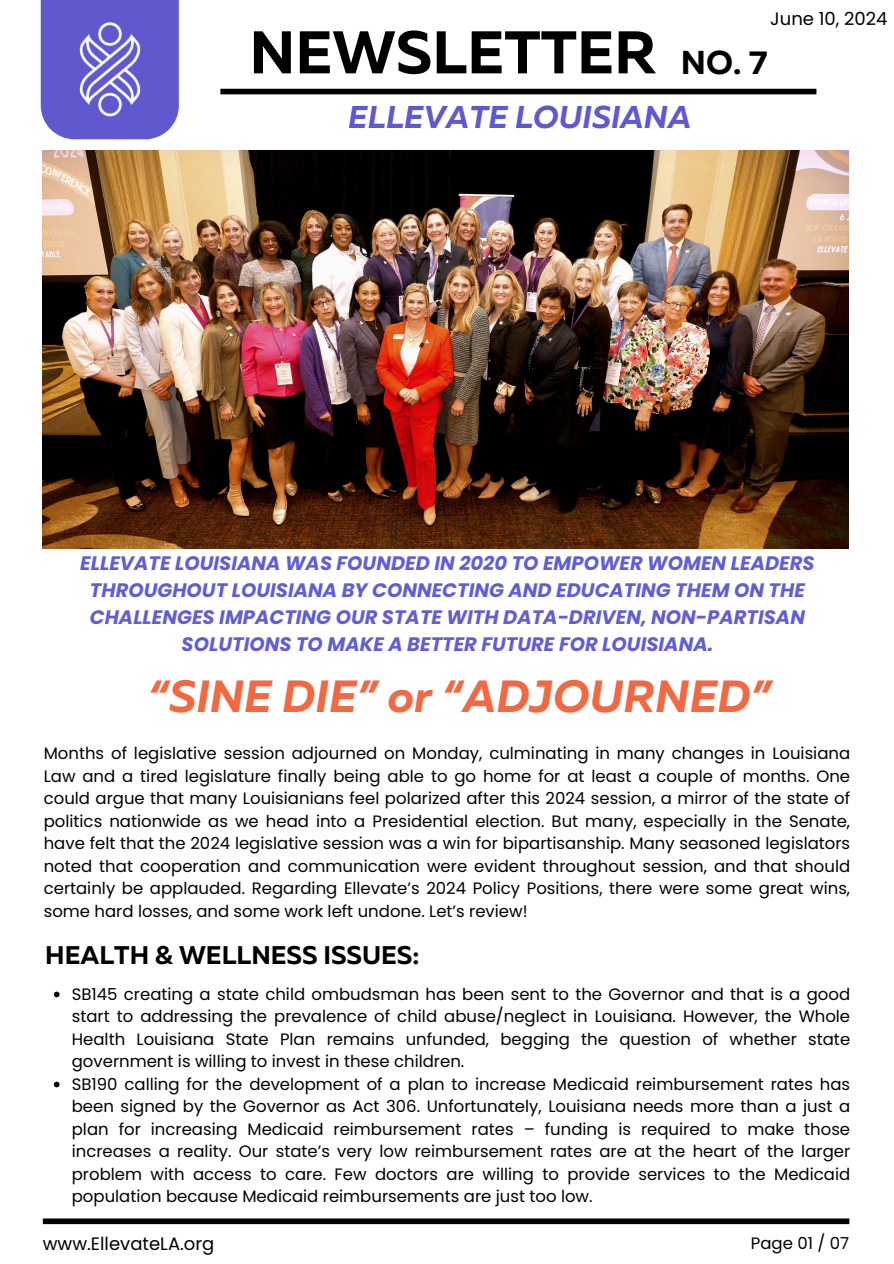
<style>
.page{position:relative;width:894px;height:1264px;background:#fff}
.page>*{position:absolute;margin:0;border:0;box-sizing:border-box;transform-origin:0 0}
.t1{font:700 60px "Muller";color:#000}
.t2{font:italic 700 45px "Muller";color:#f36741}
.t3{font:700 33px "Muller";color:#000}
.t4{font:italic 700 31.5px "Muller";color:#6058ce}
.t5{font:700 25.5px "Muller";color:#000}
.t6{font:italic 700 19.5px/27px "Poppins";color:#615ed3;text-align:center}
.t7{font:18px "Poppins";color:#000}
.t8{font:16.5px/22.5px "Poppins";color:#000;text-align:justify}
</style>
<div class="page">
<img style="left:42px;top:151px;width:806px;height:397px">
<div style="left:41px;top:0;width:138px;height:139px;background:#6058ce"></div>
<div style="left:220px;top:89px;width:596px;height:5px;background:#000"></div>
<div style="left:43px;top:1218px;width:806px;height:6px;background:#000"></div>
<img style="left:79px;top:22px;width:62px;height:95px">
<svg style="left:54px;top:991px;width:5px;height:6px"></svg>
<svg style="left:54px;top:1081px;width:5px;height:6px"></svg>
<h2 class="t1" style="left:249px;top:27px;width:408px">NEWSLETTER</h2>
<h3 class="t7" style="left:770px;top:6px;width:119px">June 10, 2024</h3>
<p class="t3" style="left:680px;top:49px;width:88px">NO. 7</p>
<h3 class="t4" style="left:348px;top:104px;width:344px">ELLEVATE LOUISIANA</h3>
<h5 class="t6" style="left:80px;top:550px;width:735px">ELLEVATE LOUISIANA WAS FOUNDED IN 2020 TO EMPOWER WOMEN LEADERS THROUGHOUT LOUISIANA BY CONNECTING AND EDUCATING THEM ON THE CHALLENGES IMPACTING OUR STATE WITH DATA-DRIVEN, NON-PARTISAN SOLUTIONS TO MAKE A BETTER FUTURE FOR LOUISIANA.</h5>
<p class="t2" style="left:148px;top:678px;width:624px">“SINE DIE” or “ADJOURNED”</p>
<h4 class="t8" style="left:44px;top:742px;width:807px">Months of legislative session adjourned on Monday, culminating in many changes in Louisiana Law and a tired legislature finally being able to go home for at least a couple of months. One could argue that many Louisianians feel polarized after this 2024 session, a mirror of the state of politics nationwide as we head into a Presidential election. But many, especially in the Senate, have felt that the 2024 legislative session was a win for bipartisanship. Many seasoned legislators noted that cooperation and communication were evident throughout session, and that should certainly be applauded. Regarding Ellevate’s 2024 Policy Positions, there were some great wins, some hard losses, and some work left undone. Let’s review!</h4>
<p class="t5" style="left:45px;top:944px;width:375px">HEALTH &amp; WELLNESS ISSUES:</p>
<h6 class="t8" style="left:72px;top:982px;width:779px">SB145 creating a state child ombudsman has been sent to the Governor and that is a good start to addressing the prevalence of child abuse/neglect in Louisiana. However, the Whole Health Louisiana State Plan remains unfunded, begging the question of whether state government is willing to invest in these children.</h6>
<p class="t8" style="left:72px;top:1072px;width:779px">SB190 calling for the development of a plan to increase Medicaid reimbursement rates has been signed by the Governor as Act 306. Unfortunately, Louisiana needs more than a just a plan for increasing Medicaid reimbursement rates – funding is required to make those increases a reality. Our state’s very low reimbursement rates are at the heart of the larger problem with access to care. Few doctors are willing to provide services to the Medicaid population because Medicaid reimbursements are just too low.</p>
<h1 class="t7" style="left:43px;top:1231px;width:173px">www.EllevateLA.org</h1>
<h6 class="t8" style="left:750px;top:1232px;width:100px">Page 01 / 07</h6>
</div>
